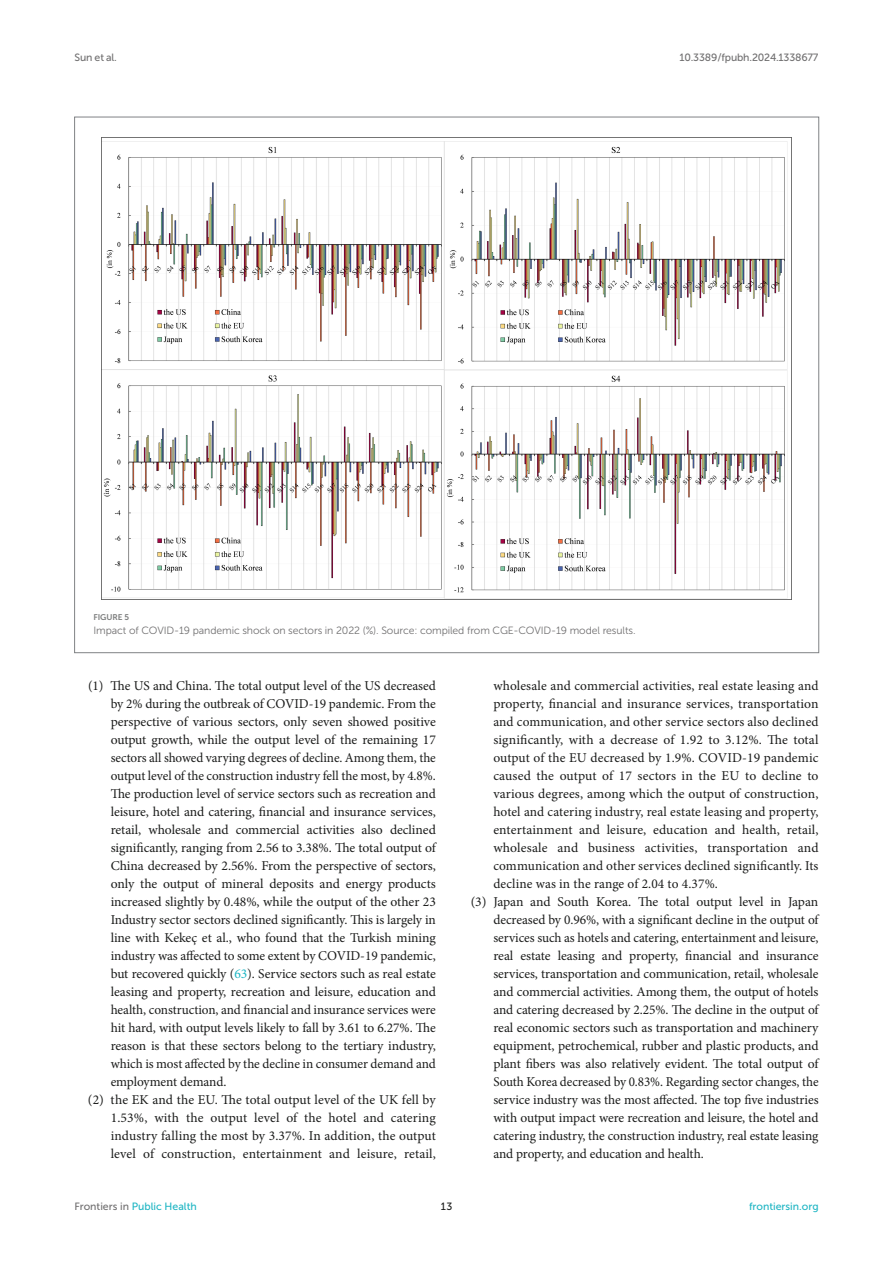
<style>
.page{position:relative;width:893px;height:1263px;background:#fff}
.page>*{position:absolute;margin:0;border:0;box-sizing:border-box;transform-origin:0 0}
.NL_ABV{font:13.5px/18px "Minion Pro";letter-spacing:-.01em;color:#1b1c1b;text-align:justify}
.NL_MID{font:13.5px/18px "Minion Pro";letter-spacing:.01em;color:#1b1c1b;text-align:justify}
.NL_BLW{font:13.5px/18px "Minion Pro";letter-spacing:-.005em;color:#1b1c1b;text-align:justify}
.FIG_LEG{font:10.5px "Museo Sans 300";letter-spacing:-.01em;color:#706f70}
.t1{font:10.5px "Museo Sans 500";color:#1db5c3}
.t2{font:10.5px "Museo Sans 500";letter-spacing:-.015em;color:#706f70}
.t3{font:10.5px "Museo Sans 500";color:#1b1c1b}
.FIG_HD{font:8.25px "Museo Sans 700";letter-spacing:-.01em;color:#7e7f7f}
.s1{color:#1db5c3}
.s2{color:#706f70}
</style>
<div class="page">
<img style="left:101px;top:137px;width:691px;height:463px">
<p class="t2" style="left:74px;top:51px;width:44px">Sun et al.</p>
<p class="t2" style="left:679px;top:51px;width:141px">10.3389/fpubh.2024.1338677</p>
<p class="FIG_HD" style="left:94px;top:613px;width:37px">FIGURE 5</p>
<p class="FIG_LEG" style="left:94px;top:624px;width:544px">Impact of COVID-19 pandemic shock on sectors in 2022 (%). Source: compiled from CGE-COVID-19 model results.</p>
<p class="NL_ABV" style="left:111px;top:677px;width:327px;text-indent:-23px">(1) The US and China. The total output level of the US decreased by 2% during the outbreak of COVID-19 pandemic. From the perspective of various sectors, only seven showed positive output growth, while the output level of the remaining 17 sectors all showed varying degrees of decline. Among them, the output level of the construction industry fell the most, by 4.8%.<br>The production level of service sectors such as recreation and leisure, hotel and catering, financial and insurance services, retail, wholesale and commercial activities also declined significantly, ranging from 2.56 to 3.38%. The total output of China decreased by 2.56%. From the perspective of sectors, only the output of mineral deposits and energy products increased slightly by 0.48%, while the output of the other 23<br>Industry sector sectors declined significantly. This is largely in line with Kekeç et al., who found that the Turkish mining industry was affected to some extent by COVID-19 pandemic, but recovered quickly (<span class="s1">63</span>). Service sectors such as real estate leasing and property, recreation and leisure, education and health, construction, and financial and insurance services were hit hard, with output levels likely to fall by 3.61 to 6.27%. The reason is that these sectors belong to the tertiary industry, which is most affected by the decline in consumer demand and employment demand.</p>
<p class="NL_MID" style="left:111px;top:1091px;width:327px;text-indent:-23px">(2) the EK and the EU. The total output level of the UK fell by 1.53%, with the output level of the hotel and catering industry falling the most by 3.37%. In addition, the output level of construction, entertainment and leisure, retail,</p>
<p class="NL_MID" style="left:493px;top:677px;width:327px">wholesale and commercial activities, real estate leasing and property, financial and insurance services, transportation and communication, and other service sectors also declined significantly, with a decrease of 1.92 to 3.12%. The total output of the EU decreased by 1.9%. COVID-19 pandemic caused the output of 17 sectors in the EU to decline to various degrees, among which the output of construction, hotel and catering industry, real estate leasing and property, entertainment and leisure, education and health, retail, wholesale and business activities, transportation and communication and other services declined significantly. Its decline was in the range of 2.04 to 4.37%.</p>
<p class="NL_BLW" style="left:493px;top:893px;width:327px;text-indent:-23px">(3) Japan and South Korea. The total output level in Japan decreased by 0.96%, with a significant decline in the output of services such as hotels and catering, entertainment and leisure, real estate leasing and property, financial and insurance services, transportation and communication, retail, wholesale and commercial activities. Among them, the output of hotels and catering decreased by 2.25%. The decline in the output of real economic sectors such as transportation and machinery equipment, petrochemical, rubber and plastic products, and plant fibers was also relatively evident. The total output of South Korea decreased by 0.83%. Regarding sector changes, the service industry was the most affected. The top five industries with output impact were recreation and leisure, the hotel and catering industry, the construction industry, real estate leasing and property, and education and health.</p>
<p class="t1" style="left:74px;top:1200px;width:124px"><span class="s2">Frontiers in</span> Public Health</p>
<p class="t3" style="left:441px;top:1200px;width:13px">13</p>
<p class="t1" style="left:749px;top:1200px;width:71px">frontiersin.org</p>
</div>
